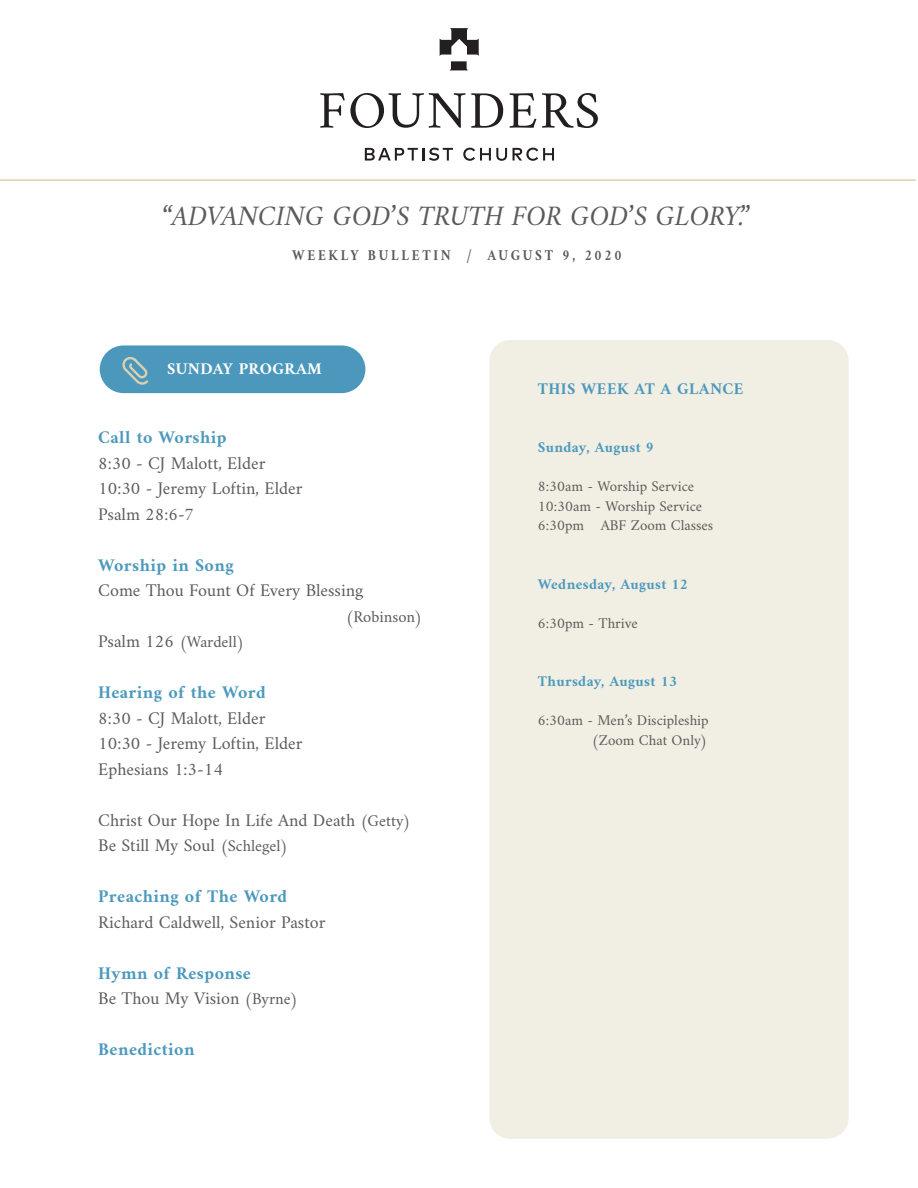
<style>
.page{position:relative;width:918px;height:1188px;background:#fff}
.page>*{position:absolute;margin:0;border:0;box-sizing:border-box;transform-origin:0 0}
.t1{font:italic 28.5px "Amiri";letter-spacing:-.005em;color:#5b5b5a}
.t2{font:18px/25.5px "Amiri";color:#5b5b5a}
.t3{font:700 18px/25.5px "Amiri";letter-spacing:.025em;color:#4c99bd}
.t4{font:16.5px "Amiri";color:#5b5b5a}
.t5{font:700 16.5px "Amiri";letter-spacing:.025em;color:#4c98bc}
.t6{font:700 16.5px "Amiri";letter-spacing:.025em;color:#fff}
.t7{font:700 15.3px "Amiri";letter-spacing:.2em;color:#5b5b5a;scale:.89 1}
.t8{font:15px/19.5px "Amiri";color:#5b5b5a}
.t9{font:700 15px "Amiri";letter-spacing:.025em;color:#4c99bd}
.s1{font-size:18px}
.s2{font-size:16.5px}
.s3{font-weight:400;color:#5b5b5a}
.s4{font-weight:400;font-size:16.5px;color:#5b5b5a}
</style>
<div class="page">
<hr style="left:0;top:179px;width:916px;height:2px;background:#dbd1b1">
<div style="left:100px;top:345px;width:265px;height:48px;background:#4c98bc;border-radius:24px"></div>
<svg style="left:122px;top:357px;width:26px;height:28px"></svg>
<div style="left:489px;top:340px;width:360px;height:799px;background:#f1eee3;border-radius:21px"></div>
<svg style="left:320px;top:93px;width:183px;height:35px"></svg>
<svg style="left:510px;top:93px;width:26px;height:35px"></svg>
<svg style="left:542px;top:93px;width:56px;height:35px"></svg>
<svg style="left:365px;top:148px;width:88px;height:13px"></svg>
<svg style="left:463px;top:148px;width:44px;height:13px"></svg>
<svg style="left:513px;top:148px;width:41px;height:13px"></svg>
<svg style="left:440px;top:28px;width:39px;height:42px"></svg>
<h1 class="t1" style="left:163px;top:199px;width:589px">“ADVANCING GOD’S TRUTH FOR GOD’S GLORY.”</h1>
<p class="t7" style="left:292px;top:246px;width:372px">WEEKLY BULLETIN / AUGUST 9, 2020</p>
<p class="t6" style="left:167px;top:358px;width:156px">SUNDAY PROGRAM</p>
<p class="t3" style="left:98px;top:424px;width:130px">Call to Worship</p>
<p class="t2" style="left:98px;top:450px;width:206px">8:30 - CJ Malott, Elder<br>10:30 - Jeremy Loftin, Elder<br>Psalm 28:6-7</p>
<p class="t3" style="left:98px;top:552px;width:137px">Worship in Song</p>
<p class="t2" style="left:98px;top:577px;width:267px">Come Thou Fount Of Every Blessing</p>
<p class="t4" style="left:346px;top:606px;width:78px">(Robinson)</p>
<p class="t4" style="left:98px;top:632px;width:148px"><span class="s1">Psalm 126</span> (Wardell)</p>
<p class="t3" style="left:98px;top:679px;width:169px">Hearing of the Word</p>
<p class="t2" style="left:98px;top:705px;width:206px">8:30 - CJ Malott, Elder<br>10:30 - Jeremy Loftin, Elder<br>Ephesians 1:3-14</p>
<p class="t2" style="left:98px;top:807px;width:314px">Christ Our Hope In Life And Death <span class="s2">(Getty)<br></span>Be Still My Soul <span class="s2">(Schlegel)</span></p>
<p class="t3" style="left:98px;top:883px;width:190px">Preaching of The Word</p>
<p class="t2" style="left:98px;top:909px;width:229px">Richard Caldwell, Senior Pastor</p>
<p class="t3" style="left:98px;top:960px;width:201px">Hymn of Response<br><span class="s3">Be Thou My Vision</span> <span class="s4">(Byrne)</span></p>
<p class="t3" style="left:98px;top:1036px;width:98px">Benediction</p>
<p class="t5" style="left:538px;top:379px;width:207px">THIS WEEK AT A GLANCE</p>
<p class="t9" style="left:538px;top:439px;width:117px">Sunday, August 9</p>
<p class="t8" style="left:538px;top:477px;width:177px">8:30am - Worship Service<br>10:30am - Worship Service<br>6:30pm ABF Zoom Classes</p>
<p class="t9" style="left:538px;top:575px;width:151px">Wednesday, August 12</p>
<p class="t8" style="left:538px;top:613px;width:101px">6:30pm - Thrive</p>
<p class="t9" style="left:538px;top:673px;width:141px">Thursday, August 13</p>
<p class="t8" style="left:538px;top:711px;width:172px;text-align:right">6:30am - Men’s Discipleship (Zoom Chat Only)</p>
</div>
